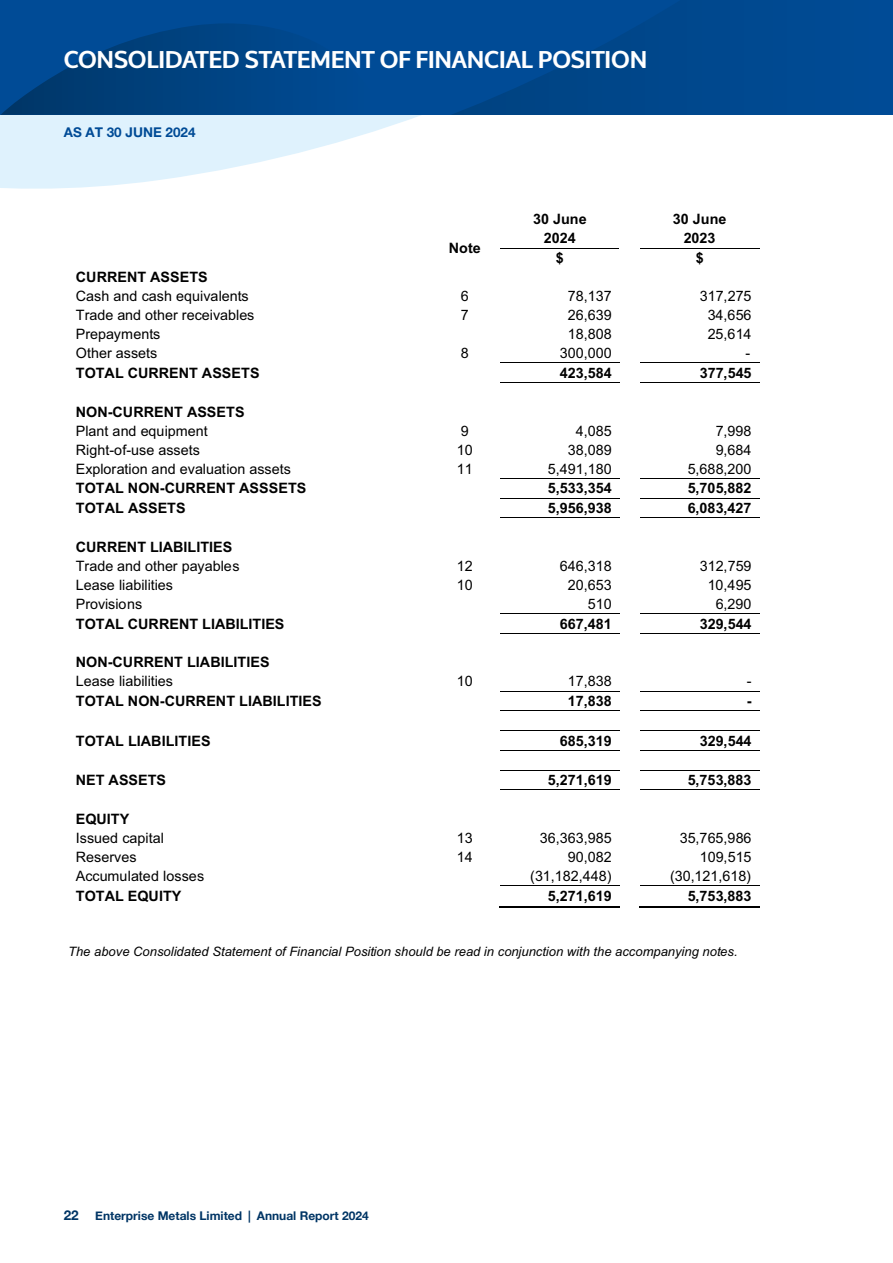
<style>
.page{position:relative;width:893px;height:1263px;background:#fff}
.page>*{position:absolute;margin:0;border:0;box-sizing:border-box;transform-origin:0 0}
.t1{font:700 24px "Oxygen";letter-spacing:.005em;color:#fff}
.t2{font:14.4px "Arial";color:#000}
.t3{font:700 14.4px "Arial";color:#000}
.t4{font:700 13.5px "Helvetica Neue LT Pro";color:#004b96}
.t5{font:italic 12.9px "Arial";color:#000}
.t6{font:700 12px "Helvetica Neue";color:#003565}
.s1{font-size:13.5px}
</style>
<div class="page">
<svg style="left:0;top:115px;width:421px;height:74px;fill:#dff2fd"></svg>
<div style="left:0;top:0;width:893px;height:115px;background:#004b94"></div>
<svg style="left:452px;top:14px;width:207px;height:101px"></svg>
<svg style="left:1px;top:23px;width:280px;height:92px"></svg>
<hr style="left:500px;top:248px;width:120px;height:1px;background:#000">
<hr style="left:640px;top:248px;width:119px;height:1px;background:#000">
<hr style="left:500px;top:362px;width:120px;height:1px;background:#000">
<hr style="left:640px;top:362px;width:119px;height:1px;background:#000">
<hr style="left:500px;top:382px;width:120px;height:1px;background:#000">
<hr style="left:640px;top:382px;width:119px;height:1px;background:#000">
<hr style="left:500px;top:478px;width:120px;height:1px;background:#000">
<hr style="left:640px;top:478px;width:119px;height:1px;background:#000">
<hr style="left:500px;top:498px;width:120px;height:1px;background:#000">
<hr style="left:640px;top:498px;width:119px;height:1px;background:#000">
<hr style="left:500px;top:517px;width:120px;height:1px;background:#000">
<hr style="left:640px;top:517px;width:119px;height:1px;background:#000">
<hr style="left:500px;top:613px;width:120px;height:1px;background:#000">
<hr style="left:640px;top:613px;width:119px;height:1px;background:#000">
<hr style="left:500px;top:633px;width:120px;height:1px;background:#000">
<hr style="left:640px;top:633px;width:119px;height:1px;background:#000">
<hr style="left:500px;top:691px;width:120px;height:1px;background:#000">
<hr style="left:640px;top:691px;width:119px;height:1px;background:#000">
<hr style="left:500px;top:710px;width:120px;height:1px;background:#000">
<hr style="left:640px;top:710px;width:119px;height:1px;background:#000">
<hr style="left:500px;top:730px;width:120px;height:1px;background:#000">
<hr style="left:640px;top:730px;width:119px;height:1px;background:#000">
<hr style="left:500px;top:750px;width:120px;height:1px;background:#000">
<hr style="left:640px;top:750px;width:119px;height:1px;background:#000">
<hr style="left:500px;top:770px;width:120px;height:1px;background:#000">
<hr style="left:640px;top:770px;width:119px;height:1px;background:#000">
<hr style="left:500px;top:789px;width:120px;height:1px;background:#000">
<hr style="left:640px;top:789px;width:119px;height:1px;background:#000">
<hr style="left:500px;top:885px;width:120px;height:1px;background:#000">
<hr style="left:640px;top:885px;width:119px;height:1px;background:#000">
<hr style="left:499px;top:906px;width:121px;height:1px;background:#000">
<hr style="left:639px;top:906px;width:120px;height:1px;background:#000">
<h1 class="t1" style="left:64px;top:44px;width:585px">CONSOLIDATED STATEMENT OF FINANCIAL POSITION</h1>
<p class="t4" style="left:64px;top:124px;width:133px">AS AT 30 JUNE 2024</p>
<p class="t4" style="left:64px;top:124px;width:245px">FOR HE YEAR ENDED 30 JUNE 2024</p>
<p class="t3" style="left:449px;top:238px;width:33px">Note</p>
<p class="t3" style="left:533px;top:209px;width:55px">30 June</p>
<p class="t3" style="left:673px;top:209px;width:55px">30 June</p>
<p class="t3" style="left:544px;top:228px;width:33px">2024</p>
<p class="t3" style="left:684px;top:228px;width:33px">2023</p>
<p class="t3" style="left:556px;top:248px;width:9px">$</p>
<p class="t3" style="left:696px;top:248px;width:9px">$</p>
<p class="t3" style="left:76px;top:267px;width:133px">CURRENT ASSETS</p>
<p class="t2" style="left:76px;top:286px;width:174px">Cash and cash equivalents</p>
<p class="t2" style="left:461px;top:286px;width:9px">6</p>
<p class="t2" style="left:568px;top:286px;width:45px">78,137</p>
<p class="t2" style="left:700px;top:286px;width:53px">317,275</p>
<p class="t2" style="left:76px;top:305px;width:180px">Trade and other receivables</p>
<p class="t2" style="left:461px;top:305px;width:9px">7</p>
<p class="t2" style="left:568px;top:305px;width:45px">26,639</p>
<p class="t2" style="left:708px;top:305px;width:45px">34,656</p>
<p class="t2" style="left:76px;top:324px;width:86px">Prepayments</p>
<p class="t2" style="left:568px;top:324px;width:45px">18,808</p>
<p class="t2" style="left:708px;top:324px;width:45px">25,614</p>
<p class="t2" style="left:76px;top:343px;width:83px">Other assets</p>
<p class="t2" style="left:461px;top:343px;width:9px">8</p>
<p class="t2" style="left:560px;top:343px;width:53px">300,000</p>
<p class="t2" style="left:745px;top:343px;width:6px">-</p>
<p class="t3" style="left:76px;top:363px;width:185px">TOTAL CURRENT ASSETS</p>
<p class="t3" style="left:560px;top:363px;width:53px">423,584</p>
<p class="t3" style="left:700px;top:363px;width:53px">377,545</p>
<p class="t3" style="left:76px;top:401px;width:170px">NON-CURRENT ASSETS</p>
<p class="t2" style="left:76px;top:421px;width:134px">Plant and equipment</p>
<p class="t2" style="left:461px;top:421px;width:9px">9</p>
<p class="t2" style="left:576px;top:421px;width:37px">4,085</p>
<p class="t2" style="left:716px;top:421px;width:37px">7,998</p>
<p class="t2" style="left:76px;top:440px;width:126px">Right-of-use assets</p>
<p class="t2" style="left:457px;top:440px;width:17px">10</p>
<p class="t2" style="left:568px;top:440px;width:45px">38,089</p>
<p class="t2" style="left:716px;top:440px;width:37px">9,684</p>
<p class="t2" style="left:76px;top:459px;width:217px">Exploration and evaluation assets</p>
<p class="t2" style="left:457px;top:459px;width:17px">11</p>
<p class="t2" style="left:548px;top:459px;width:65px">5,491,180</p>
<p class="t2" style="left:688px;top:459px;width:65px">5,688,200</p>
<p class="t3" style="left:76px;top:478px;width:232px">TOTAL NON-CURRENT ASSSETS</p>
<p class="t3" style="left:548px;top:478px;width:65px">5,533,354</p>
<p class="t3" style="left:688px;top:478px;width:65px">5,705,882</p>
<p class="t3" style="left:76px;top:498px;width:111px">TOTAL ASSETS</p>
<p class="t3" style="left:548px;top:498px;width:65px">5,956,938</p>
<p class="t3" style="left:688px;top:498px;width:65px">6,083,427</p>
<p class="t3" style="left:76px;top:537px;width:158px">CURRENT LIABILITIES</p>
<p class="t2" style="left:76px;top:556px;width:165px">Trade and other payables</p>
<p class="t2" style="left:457px;top:556px;width:17px">12</p>
<p class="t2" style="left:560px;top:556px;width:53px">646,318</p>
<p class="t2" style="left:700px;top:556px;width:53px">312,759</p>
<p class="t2" style="left:76px;top:575px;width:99px">Lease liabilities</p>
<p class="t2" style="left:457px;top:575px;width:17px">10</p>
<p class="t2" style="left:568px;top:575px;width:45px">20,653</p>
<p class="t2" style="left:708px;top:575px;width:45px">10,495</p>
<p class="t2" style="left:76px;top:594px;width:68px">Provisions</p>
<p class="t2" style="left:588px;top:594px;width:25px">510</p>
<p class="t2" style="left:716px;top:594px;width:37px">6,290</p>
<p class="t3" style="left:76px;top:613px;width:210px">TOTAL CURRENT LIABILITIES</p>
<p class="t3" style="left:560px;top:613px;width:53px">667,481</p>
<p class="t3" style="left:700px;top:613px;width:53px">329,544</p>
<p class="t3" style="left:76px;top:652px;width:195px">NON-CURRENT LIABILITIES</p>
<p class="t2" style="left:76px;top:671px;width:99px">Lease liabilities</p>
<p class="t2" style="left:457px;top:671px;width:17px">10</p>
<p class="t2" style="left:568px;top:671px;width:45px">17,838</p>
<p class="t2" style="left:747px;top:671px;width:6px">-</p>
<p class="t3" style="left:76px;top:691px;width:247px">TOTAL NON-CURRENT LIABILITIES</p>
<p class="t3" style="left:568px;top:691px;width:45px">17,838</p>
<p class="t3" style="left:747px;top:691px;width:6px">-</p>
<p class="t3" style="left:76px;top:730px;width:136px">TOTAL LIABILITIES</p>
<p class="t3" style="left:560px;top:730px;width:53px">685,319</p>
<p class="t3" style="left:700px;top:730px;width:53px">329,544</p>
<p class="t3" style="left:76px;top:770px;width:92px">NET ASSETS</p>
<p class="t3" style="left:548px;top:770px;width:65px">5,271,619</p>
<p class="t3" style="left:688px;top:770px;width:65px">5,753,883</p>
<p class="t3" style="left:76px;top:808px;width:55px">EQUITY</p>
<p class="t2" style="left:76px;top:828px;width:90px">Issued capital</p>
<p class="t2" style="left:457px;top:828px;width:17px">13</p>
<p class="t2" style="left:540px;top:828px;width:73px">36,363,985</p>
<p class="t2" style="left:680px;top:828px;width:73px">35,765,986</p>
<p class="t2" style="left:76px;top:847px;width:62px">Reserves</p>
<p class="t2" style="left:457px;top:847px;width:17px">14</p>
<p class="t2" style="left:568px;top:847px;width:45px">90,082</p>
<p class="t2" style="left:700px;top:847px;width:53px">109,515</p>
<p class="t2" style="left:76px;top:866px;width:130px">Accumulated losses</p>
<p class="t2" style="left:530px;top:866px;width:83px">(31,182,448)</p>
<p class="t2" style="left:670px;top:866px;width:83px">(30,121,618)</p>
<p class="t3" style="left:76px;top:886px;width:107px">TOTAL EQUITY</p>
<p class="t3" style="left:548px;top:886px;width:65px">5,271,619</p>
<p class="t3" style="left:688px;top:886px;width:65px">5,753,883</p>
<p class="t5" style="left:68px;top:943px;width:671px">The above Consolidated Statement of Financial Position should be read in conjunction with the accompanying notes.</p>
<p class="t6" style="left:64px;top:1206px;width:307px"><span class="s1">22</span> Enterprise Metals Limited | Annual Report 2024</p>
</div>
